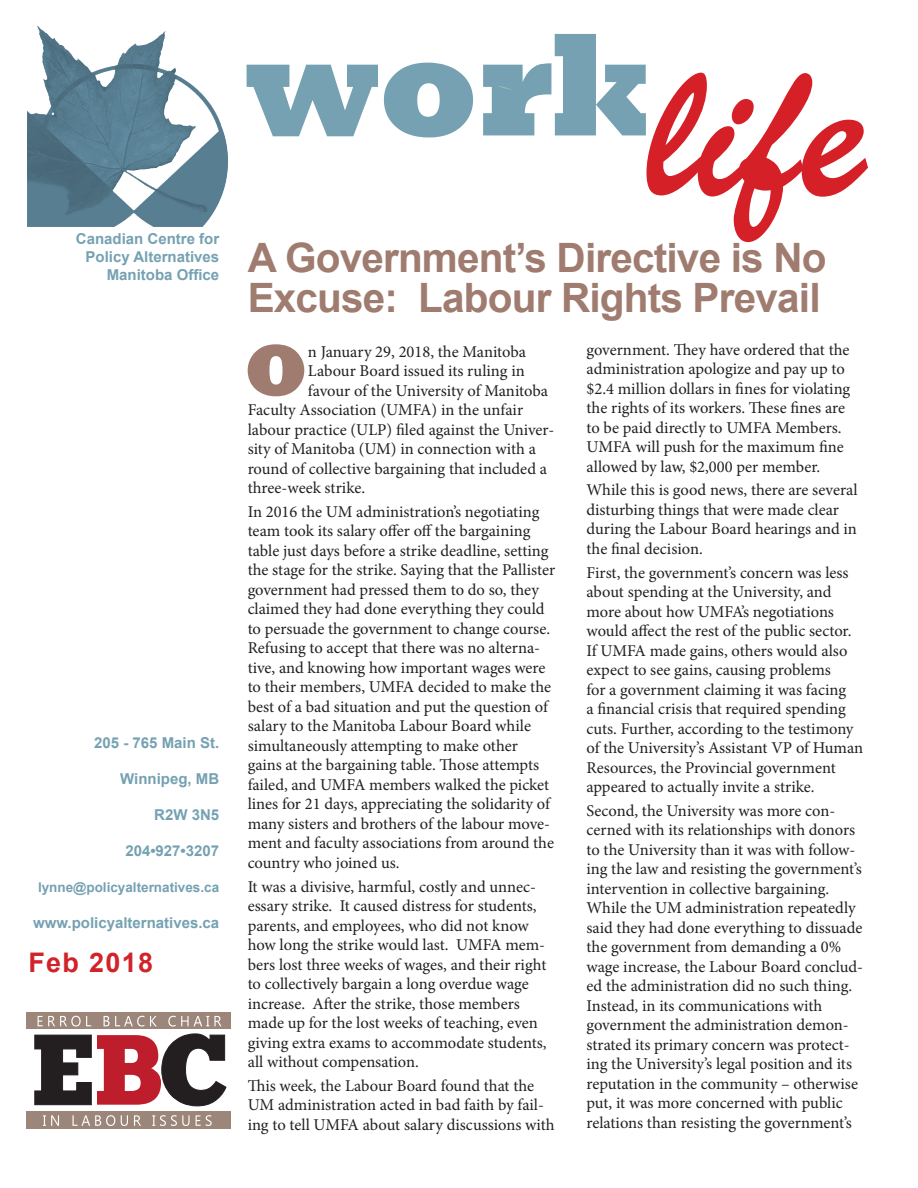
<style>
.page{position:relative;width:918px;height:1188px;background:#fff}
.page>*{position:absolute;margin:0;border:0;box-sizing:border-box;transform-origin:0 0}
.t1{font:195px "Bermuda Script";color:#d52027;scale:.9 1}
.t2{font:800 149.4px "Rockwell";color:#75a1b2;scale:.9 1}
.t3{font:800 73.95px "Rockwell";color:#9f7c6f}
.t4{font:700 40.5px/40.5px "Arial";letter-spacing:-.02em;color:#9f7c6f}
.t5{font:700 27px "Arial";letter-spacing:.05em;color:#d1232a}
.t6{font:16.5px/19.5px "Minion Pro";color:#231f20}
.t7{font:700 15px "Arial";color:#75a1b2}
.t8{font:700 13.5px "Arial";color:#75a1b2}
</style>
<div class="page">
<svg style="left:498px;top:86px;width:15px;height:5px"></svg>
<div style="left:26px;top:1013px;width:205px;height:16px;background:#9b8679"></div>
<svg style="left:34px;top:1033px;width:193px;height:73px"></svg>
<svg style="left:38px;top:1016px;width:53px;height:11px"></svg>
<svg style="left:104px;top:1016px;width:40px;height:11px"></svg>
<svg style="left:150px;top:1016px;width:7px;height:10px"></svg>
<svg style="left:168px;top:1016px;width:54px;height:11px"></svg>
<div style="left:26px;top:1111px;width:205px;height:18px;background:#9b8679"></div>
<svg style="left:43px;top:1115px;width:16px;height:11px"></svg>
<svg style="left:72px;top:1115px;width:43px;height:11px"></svg>
<svg style="left:121px;top:1115px;width:7px;height:11px"></svg>
<svg style="left:134px;top:1115px;width:7px;height:11px"></svg>
<svg style="left:152px;top:1115px;width:38px;height:11px"></svg>
<svg style="left:196px;top:1115px;width:16px;height:11px"></svg>
<img style="left:28px;top:27px;width:200px;height:199px">
<p class="t7" style="left:76px;top:228px;width:145px">Canadian Centre for</p>
<p class="t7" style="left:86px;top:246px;width:135px">Policy Alternatives</p>
<p class="t7" style="left:107px;top:264px;width:114px">Manitoba Office</p>
<p class="t7" style="left:94px;top:732px;width:127px">205 - 765 Main St.</p>
<p class="t7" style="left:120px;top:768px;width:101px">Winnipeg, MB</p>
<p class="t7" style="left:154px;top:804px;width:67px">R2W 3N5</p>
<p class="t7" style="left:125px;top:840px;width:95px">204•927•3207</p>
<p class="t8" style="left:38px;top:878px;width:183px">lynne@policyalternatives.ca</p>
<p class="t7" style="left:33px;top:912px;width:188px">www.policyalternatives.ca</p>
<p class="t5" style="left:28px;top:944px;width:127px">Feb 2018</p>
<p class="t2" style="left:244px;top:-1px;width:454px">work</p>
<p class="t1" style="left:648px;top:14px;width:244px">life</p>
<p class="t4" style="left:248px;top:238px;width:580px">A Government’s Directive is No<br>Excuse: Labour Rights Prevail</p>
<p class="t3" style="left:244px;top:328px;width:65px">O</p>
<p class="t6" style="left:308px;top:342px;width:220px">n January 29, 2018, the Manitoba</p>
<p class="t6" style="left:308px;top:361px;width:218px">Labour Board issued its ruling in</p>
<p class="t6" style="left:308px;top:381px;width:242px">favour of the University of Manitoba</p>
<p class="t6" style="left:248px;top:400px;width:277px">Faculty Association (UMFA) in the unfair</p>
<p class="t6" style="left:248px;top:420px;width:308px">labour practice (ULP) filed against the Univer-</p>
<p class="t6" style="left:248px;top:439px;width:290px">sity of Manitoba (UM) in connection with a</p>
<p class="t6" style="left:248px;top:459px;width:301px">round of collective bargaining that included a</p>
<p class="t6" style="left:248px;top:478px;width:119px">three-week strike.</p>
<p class="t6" style="left:248px;top:502px;width:309px">In 2016 the UM administration’s negotiating team took its salary offer off the bargaining table just days before a strike deadline, setting the stage for the strike. Saying that the Pallister government had pressed them to do so, they claimed they had done everything they could to persuade the government to change course.<br>Refusing to accept that there was no alterna&shy;tive, and knowing how important wages were to their members, UMFA decided to make the best of a bad situation and put the question of salary to the Manitoba Labour Board while simultaneously attempting to make other gains at the bargaining table. Those attempts failed, and UMFA members walked the picket lines for 21 days, appreciating the solidarity of many sisters and brothers of the labour move&shy;ment and faculty associations from around the country who joined us.</p>
<p class="t6" style="left:248px;top:877px;width:300px">It was a divisive, harmful, costly and unnec&shy;essary strike. It caused distress for students, parents, and employees, who did not know how long the strike would last. UMFA mem&shy;bers lost three weeks of wages, and their right to collectively bargain a long overdue wage increase. After the strike, those members made up for the lost weeks of teaching, even giving extra exams to accommodate students, all without compensation.</p>
<p class="t6" style="left:248px;top:1076px;width:309px">This week, the Labour Board found that the<br>UM administration acted in bad faith by fail&shy;ing to tell UMFA about salary discussions with</p>
<p class="t6" style="left:587px;top:340px;width:265px">government. They have ordered that the administration apologize and pay up to $2.4 million dollars in fines for violating the rights of its workers. These fines are to be paid directly to UMFA Members.<br>UMFA will push for the maximum fine allowed by law, $2,000 per member.</p>
<p class="t6" style="left:587px;top:480px;width:273px">While this is good news, there are several disturbing things that were made clear during the Labour Board hearings and in the final decision.</p>
<p class="t6" style="left:587px;top:563px;width:278px">First, the government’s concern was less about spending at the University, and more about how UMFA’s negotiations would affect the rest of the public sector.<br>If UMFA made gains, others would also expect to see gains, causing problems<br>for a government claiming it was facing<br>a financial crisis that required spending cuts. Further, according to the testimony of the University’s Assistant VP of Human Resources, the Provincial government appeared to actually invite a strike.</p>
<p class="t6" style="left:587px;top:801px;width:278px">Second, the University was more con&shy;cerned with its relationships with donors to the University than it was with follow&shy;ing the law and resisting the government’s intervention in collective bargaining.<br>While the UM administration repeatedly said they had done everything to dissuade the government from demanding a 0% wage increase, the Labour Board conclud&shy;ed the administration did no such thing.<br>Instead, in its communications with government the administration demon&shy;strated its primary concern was protect&shy;ing the University’s legal position and its reputation in the community – otherwise put, it was more concerned with public relations than resisting the government’s</p>
</div>
